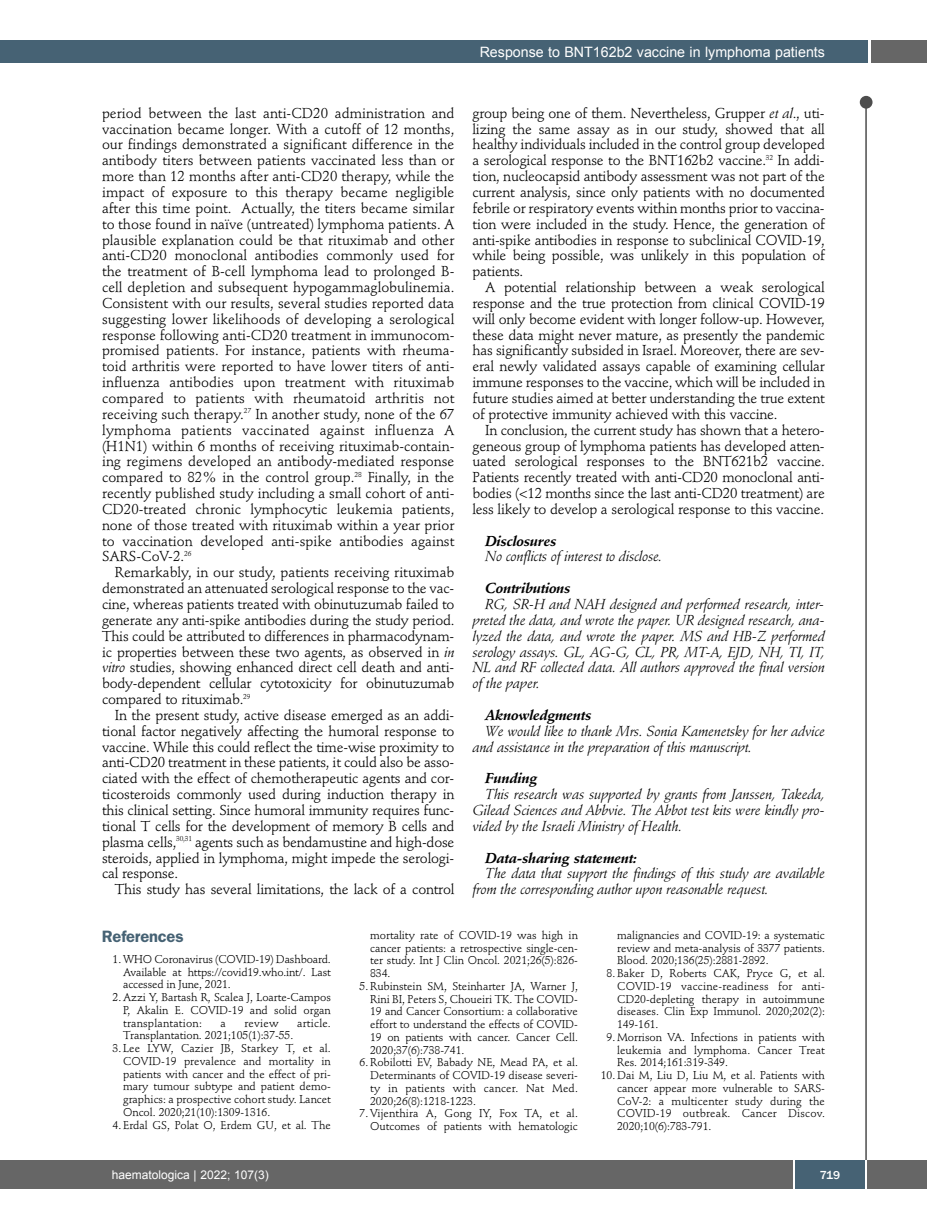
<style>
.page{position:relative;width:927px;height:1225px;background:#fff}
.page>*{position:absolute;margin:0;border:0;box-sizing:border-box;transform-origin:0 0}
.t1{font:600 16.5px "Franklin Gothic";letter-spacing:-.01em;color:#466274}
.t2{font:14.25px/15.9px "Stempel Schneidler";letter-spacing:-.015em;color:#000;text-align:justify}
.t3{font:italic 14.25px/15.9px "Stempel Schneidler";letter-spacing:-.015em;color:#000;text-align:justify}
.t4{font:italic 700 14.25px "Stempel Schneidler";letter-spacing:-.015em;color:#000}
.t5{font:14.25px "Arial";color:#fff}
.t6{font:12px "Arial";color:#fff}
.t7{font:500 12px "Franklin Gothic";color:#fff}
.t8{font:11.25px/12.8px "Stempel Schneidler";letter-spacing:-.005em;color:#000;text-align:justify}
.t9{font:11.25px "Stempel Schneidler";letter-spacing:.015em;color:#000}
.s1{font-style:italic}
</style>
<div class="page">
<div style="left:860px;top:96px;width:12px;height:13px;background:#4d4d4d;border-radius:50%"></div>
<hr style="left:865px;top:98px;width:2px;height:1062px;background:#4d4d4d">
<div style="left:871px;top:40px;width:56px;height:22px;background:#666"></div>
<div style="left:18px;top:40px;width:849px;height:22px;background:#466274"></div>
<div style="left:17px;top:1160px;width:910px;height:28px;background:#666"></div>
<div style="left:795px;top:1160px;width:70px;height:28px;background:#466274"></div>
<hr style="left:793px;top:1160px;width:2px;height:28px;background:#fff">
<hr style="left:865px;top:1160px;width:2px;height:28px;background:#fff">
<div style="left:0;top:40px;width:19px;height:22px;background:#466274"></div>
<div style="left:0;top:1160px;width:18px;height:28px;background:#666"></div>
<p class="t5" style="left:480px;top:44px;width:347px">Response to BNT162b2 vaccine in lymphoma patients</p>
<p class="t2" style="left:102px;top:106px;width:354px">period between the last anti-CD20 administration and vaccination became longer. With a cutoff of 12 months, our findings demonstrated a significant difference in the antibody titers between patients vaccinated less than or more than 12 months after anti-CD20 therapy, while the impact of exposure to this therapy became negligible after this time point. Actually, the titers became similar to those found in naïve (untreated) lymphoma patients. A plausible explanation could be that rituximab and other anti-CD20 monoclonal antibodies commonly used for the treatment of B-cell lymphoma lead to prolonged B&shy;cell depletion and subsequent hypogammaglobulinemia.<br>Consistent with our results, several studies reported data suggesting lower likelihoods of developing a serological response following anti-CD20 treatment in immunocom&shy;promised patients. For instance, patients with rheuma&shy;toid arthritis were reported to have lower titers of anti&shy;influenza antibodies upon treatment with rituximab compared to patients with rheumatoid arthritis not receiving such therapy.<sup>27</sup> In another study, none of the 67 lymphoma patients vaccinated against influenza A (H1N1) within 6 months of receiving rituximab-contain&shy;ing regimens developed an antibody-mediated response compared to 82% in the control group.<sup>28</sup> Finally, in the recently published study including a small cohort of anti-CD20-treated chronic lymphocytic leukemia patients, none of those treated with rituximab within a year prior to vaccination developed anti-spike antibodies against SARS-CoV-2.<sup>26</sup></p>
<p class="t2" style="left:102px;top:566px;width:354px;text-indent:13px">Remarkably, in our study, patients receiving rituximab demonstrated an attenuated serological response to the vac&shy;cine, whereas patients treated with obinutuzumab failed to generate any anti-spike antibodies during the study period.<br>This could be attributed to differences in pharmacodynam&shy;ic properties between these two agents, as observed in <span class="s1">in vitro</span> studies, showing enhanced direct cell death and anti&shy;body-dependent cellular cytotoxicity for obinutuzumab compared to rituximab.<sup>29</sup></p>
<p class="t2" style="left:102px;top:708px;width:354px;text-indent:13px">In the present study, active disease emerged as an addi&shy;tional factor negatively affecting the humoral response to vaccine. While this could reflect the time-wise proximity to anti-CD20 treatment in these patients, it could also be asso&shy;ciated with the effect of chemotherapeutic agents and cor&shy;ticosteroids commonly used during induction therapy in this clinical setting. Since humoral immunity requires func&shy;tional T cells for the development of memory B cells and plasma cells,<sup>30,31</sup> agents such as bendamustine and high-dose steroids, applied in lymphoma, might impede the serologi&shy;cal response.</p>
<p class="t2" style="left:115px;top:883px;width:341px">This study has several limitations, the lack of a control</p>
<p class="t2" style="left:472px;top:106px;width:354px">group being one of them. Nevertheless, Grupper <span class="s1">et al</span>., uti&shy;lizing the same assay as in our study, showed that all healthy individuals included in the control group developed a serological response to the BNT162b2 vaccine.<sup>32</sup> In addi&shy;tion, nucleocapsid antibody assessment was not part of the current analysis, since only patients with no documented febrile or respiratory events within months prior to vaccina&shy;tion were included in the study. Hence, the generation of anti-spike antibodies in response to subclinical COVID-19, while being possible, was unlikely in this population of patients.</p>
<p class="t2" style="left:472px;top:281px;width:354px;text-indent:13px">A potential relationship between a weak serological response and the true protection from clinical COVID-19 will only become evident with longer follow-up. However, these data might never mature, as presently the pandemic has significantly subsided in Israel. Moreover, there are sev&shy;eral newly validated assays capable of examining cellular immune responses to the vaccine, which will be included in future studies aimed at better understanding the true extent of protective immunity achieved with this vaccine.</p>
<p class="t2" style="left:472px;top:423px;width:354px;text-indent:13px">In conclusion, the current study has shown that a hetero&shy;geneous group of lymphoma patients has developed atten&shy;uated serological responses to the BNT621b2 vaccine.<br>Patients recently treated with anti-CD20 monoclonal anti&shy;bodies (&lt;12 months since the last anti-CD20 treatment) are less likely to develop a serological response to this vaccine.</p>
<p class="t4" style="left:485px;top:535px;width:73px">Disclosures</p>
<p class="t3" style="left:485px;top:550px;width:179px">No conflicts of interest to disclose.</p>
<p class="t4" style="left:485px;top:582px;width:87px">Contributions</p>
<p class="t3" style="left:472px;top:597px;width:354px;text-indent:13px">RG, SR-H and NAH designed and performed research, inter&shy;preted the data, and wrote the paper. UR designed research, ana&shy;lyzed the data, and wrote the paper. MS and HB-Z performed serology assays. GL, AG-G, CL, PR, MT-A, EJD, NH, TI, IT, NL and RF collected data. All authors approved the final version of the paper.</p>
<p class="t4" style="left:485px;top:709px;width:108px">Aknowledgments</p>
<p class="t3" style="left:472px;top:724px;width:354px;text-indent:13px">We would like to thank Mrs. Sonia Kamenetsky for her advice and assistance in the preparation of this manuscript.</p>
<p class="t4" style="left:485px;top:772px;width:53px">Funding</p>
<p class="t3" style="left:472px;top:787px;width:354px;text-indent:13px">This research was supported by grants from Janssen, Takeda, Gilead Sciences and Abbvie. The Abbot test kits were kindly pro&shy;vided by the Israeli Ministry of Health.</p>
<p class="t4" style="left:485px;top:851px;width:153px">Data-sharing statement:</p>
<p class="t3" style="left:472px;top:867px;width:354px;text-indent:13px">The data that support the findings of this study are available from the corresponding author upon reasonable request.</p>
<p class="t1" style="left:102px;top:930px;width:83px">References</p>
<p class="t8" style="left:123px;top:953px;width:209px;text-indent:-11px">1. WHO Coronavirus (COVID-19) Dashboard.<br>Available at https://covid19.who.int/. Last accessed in June, 2021.</p>
<p class="t8" style="left:123px;top:992px;width:209px;text-indent:-11px">2. Azzi Y, Bartash R, Scalea J, Loarte-Campos P, Akalin E. COVID-19 and solid organ transplantation:</p>
<p class="t8" style="left:221px;top:1017px;width:7px">a</p>
<p class="t8" style="left:244px;top:1017px;width:36px">review</p>
<p class="t9" style="left:297px;top:1018px;width:35px">article.</p>
<p class="t8" style="left:123px;top:1030px;width:172px">Transplantation. 2021;105(1):37-55.</p>
<p class="t8" style="left:123px;top:1043px;width:209px;text-indent:-11px">3. Lee LYW, Cazier JB, Starkey T, et al.<br>COVID-19 prevalence and mortality in patients with cancer and the effect of pri&shy;mary tumour subtype and patient demo&shy;graphics: a prospective cohort study. Lancet Oncol. 2020;21(10):1309-1316.</p>
<p class="t8" style="left:113px;top:1119px;width:220px">4. Erdal GS, Polat O, Erdem GU, et al. The</p>
<p class="t8" style="left:370px;top:929px;width:209px">mortality rate of COVID-19 was high in cancer patients: a retrospective single-cen&shy;ter study. Int J Clin Oncol. 2021;26(5):826- 834.</p>
<p class="t8" style="left:370px;top:980px;width:209px;text-indent:-11px">5. Rubinstein SM, Steinharter JA, Warner J, Rini BI, Peters S, Choueiri TK. The COVID-19 and Cancer Consortium: a collaborative effort to understand the effects of COVID-19 on patients with cancer. Cancer Cell.<br>2020;37(6):738-741.</p>
<p class="t8" style="left:370px;top:1057px;width:209px;text-indent:-11px">6. Robilotti EV, Babady NE, Mead PA, et al.<br>Determinants of COVID-19 disease severi&shy;ty in patients with cancer. Nat Med.<br>2020;26(8):1218-1223.</p>
<p class="t8" style="left:360px;top:1108px;width:220px;text-align:right">7. Vijenthira A, Gong IY, Fox TA, et al.<br>Outcomes of patients with hematologic</p>
<p class="t8" style="left:617px;top:929px;width:209px">malignancies and COVID-19: a systematic review and meta-analysis of 3377 patients.<br>Blood. 2020;136(25):2881-2892.</p>
<p class="t8" style="left:617px;top:968px;width:209px;text-indent:-11px">8. Baker D, Roberts CAK, Pryce G, et al.<br>COVID-19 vaccine-readiness for anti-CD20-depleting therapy in autoimmune diseases. Clin Exp Immunol. 2020;202(2):<br>149-161.</p>
<p class="t8" style="left:617px;top:1031px;width:209px;text-indent:-11px">9. Morrison VA. Infections in patients with leukemia and lymphoma. Cancer Treat Res. 2014;161:319-349.</p>
<p class="t8" style="left:617px;top:1070px;width:209px;text-indent:-16px">10. Dai M, Liu D, Liu M, et al. Patients with cancer appear more vulnerable to SARS-CoV-2: a multicenter study during the COVID-19 outbreak. Cancer Discov.<br>2020;10(6):783-791.</p>
<p class="t6" style="left:112px;top:1168px;width:158px">haematologica | 2022; 107(3)</p>
<p class="t7" style="left:820px;top:1167px;width:22px">719</p>
</div>
